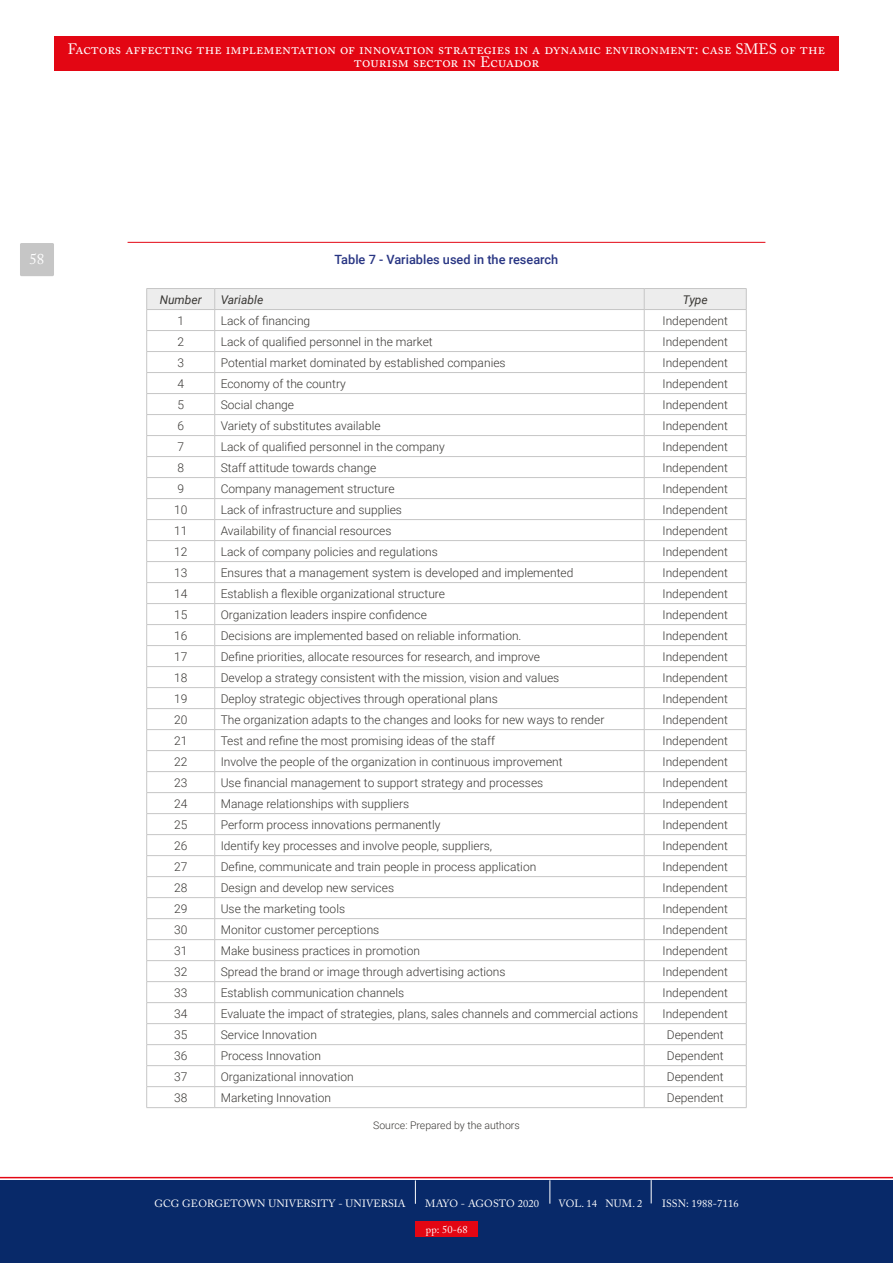
<style>
.page{position:relative;width:893px;height:1263px;background:#fff}
.page>*{position:absolute;margin:0;border:0;box-sizing:border-box;transform-origin:0 0}
.t1{font:15px/13.5px "Adobe Caslon Pro";letter-spacing:.005em;color:#fff;text-align:center}
.t2{font:500 12.75px "Roboto";color:#283583}
.t3{font:300 12px "Roboto";color:#3a3835}
.t4{font:italic 12px "Roboto";color:#3a3835}
.t5{font:10.5px "Adobe Caslon Pro";letter-spacing:.01em;color:#fff}
.t6{font:300 10.5px "Roboto";color:#3a3835}
</style>
<div class="page">
<div style="left:54px;top:37px;width:785px;height:34px;background:#e30613"></div>
<div style="left:0;top:1180px;width:893px;height:83px;background:#082969"></div>
<svg style="left:0;top:1177px;width:893px;height:27px"></svg>
<div style="left:20px;top:243px;width:34px;height:33px;background:#c6c6c6;border-radius:2px"></div>
<hr style="left:128px;top:242px;width:637px;height:1px;background:#e30613">
<hr style="left:215px;top:288px;width:429px;height:1px;background:#c6c6c6">
<hr style="left:644px;top:288px;width:102px;height:1px;background:#c6c6c6">
<hr style="left:147px;top:288px;width:68px;height:1px;background:#c6c6c6">
<svg style="left:146px;top:289px;width:601px;height:818px"></svg>
<hr style="left:147px;top:1107px;width:68px;height:1px;background:#c6c6c6">
<hr style="left:215px;top:1107px;width:429px;height:1px;background:#c6c6c6">
<hr style="left:644px;top:1107px;width:102px;height:1px;background:#c6c6c6">
<div style="left:415px;top:1221px;width:63px;height:16px;background:#e30613"></div>
<p class="t1" style="left:68px;top:42px;width:759px">Factors affecting the implementation of innovation strategies in a dynamic environment: case SMES of the tourism sector in Ecuador</p>
<p class="t1" style="left:29px;top:252px;width:16px">58</p>
<p class="t2" style="left:335px;top:251px;width:225px">Table 7 - Variables used in the research</p>
<p class="t4" style="left:160px;top:291px;width:43px">Number</p>
<p class="t4" style="left:221px;top:291px;width:44px">Variable</p>
<p class="t4" style="left:683px;top:291px;width:26px">Type</p>
<p class="t3" style="left:177px;top:312px;width:8px">1</p>
<p class="t3" style="left:221px;top:312px;width:91px">Lack of financing</p>
<p class="t3" style="left:662px;top:312px;width:67px">Independent</p>
<p class="t3" style="left:177px;top:333px;width:8px">2</p>
<p class="t3" style="left:221px;top:333px;width:214px">Lack of qualified personnel in the market</p>
<p class="t3" style="left:662px;top:333px;width:67px">Independent</p>
<p class="t3" style="left:177px;top:354px;width:8px">3</p>
<p class="t3" style="left:221px;top:354px;width:286px">Potential market dominated by established companies</p>
<p class="t3" style="left:662px;top:354px;width:67px">Independent</p>
<p class="t3" style="left:177px;top:375px;width:8px">4</p>
<p class="t3" style="left:221px;top:375px;width:127px">Economy of the country</p>
<p class="t3" style="left:662px;top:375px;width:67px">Independent</p>
<p class="t3" style="left:177px;top:396px;width:8px">5</p>
<p class="t3" style="left:221px;top:396px;width:75px">Social change</p>
<p class="t3" style="left:662px;top:396px;width:67px">Independent</p>
<p class="t3" style="left:177px;top:417px;width:8px">6</p>
<p class="t3" style="left:221px;top:417px;width:161px">Variety of substitutes available</p>
<p class="t3" style="left:662px;top:417px;width:67px">Independent</p>
<p class="t3" style="left:177px;top:438px;width:8px">7</p>
<p class="t3" style="left:221px;top:438px;width:225px">Lack of qualified personnel in the company</p>
<p class="t3" style="left:662px;top:438px;width:67px">Independent</p>
<p class="t3" style="left:177px;top:459px;width:8px">8</p>
<p class="t3" style="left:221px;top:459px;width:157px">Staff attitude towards change</p>
<p class="t3" style="left:662px;top:459px;width:67px">Independent</p>
<p class="t3" style="left:177px;top:480px;width:8px">9</p>
<p class="t3" style="left:221px;top:480px;width:175px">Company management structure</p>
<p class="t3" style="left:662px;top:480px;width:67px">Independent</p>
<p class="t3" style="left:174px;top:501px;width:15px">10</p>
<p class="t3" style="left:221px;top:501px;width:183px">Lack of infrastructure and supplies</p>
<p class="t3" style="left:662px;top:501px;width:67px">Independent</p>
<p class="t3" style="left:174px;top:522px;width:15px">11</p>
<p class="t3" style="left:221px;top:522px;width:172px">Availability of financial resources</p>
<p class="t3" style="left:662px;top:522px;width:67px">Independent</p>
<p class="t3" style="left:174px;top:543px;width:15px">12</p>
<p class="t3" style="left:221px;top:543px;width:219px">Lack of company policies and regulations</p>
<p class="t3" style="left:662px;top:543px;width:67px">Independent</p>
<p class="t3" style="left:174px;top:564px;width:15px">13</p>
<p class="t3" style="left:221px;top:564px;width:354px">Ensures that a management system is developed and implemented</p>
<p class="t3" style="left:662px;top:564px;width:67px">Independent</p>
<p class="t3" style="left:174px;top:585px;width:15px">14</p>
<p class="t3" style="left:221px;top:585px;width:226px">Establish a flexible organizational structure</p>
<p class="t3" style="left:662px;top:585px;width:67px">Independent</p>
<p class="t3" style="left:174px;top:606px;width:15px">15</p>
<p class="t3" style="left:221px;top:606px;width:208px">Organization leaders inspire confidence</p>
<p class="t3" style="left:662px;top:606px;width:67px">Independent</p>
<p class="t3" style="left:174px;top:627px;width:15px">16</p>
<p class="t3" style="left:221px;top:627px;width:302px">Decisions are implemented based on reliable information.</p>
<p class="t3" style="left:662px;top:627px;width:67px">Independent</p>
<p class="t3" style="left:174px;top:648px;width:15px">17</p>
<p class="t3" style="left:221px;top:648px;width:321px">Define priorities, allocate resources for research, and improve</p>
<p class="t3" style="left:662px;top:648px;width:67px">Independent</p>
<p class="t3" style="left:174px;top:669px;width:15px">18</p>
<p class="t3" style="left:221px;top:669px;width:340px">Develop a strategy consistent with the mission, vision and values</p>
<p class="t3" style="left:662px;top:669px;width:67px">Independent</p>
<p class="t3" style="left:174px;top:690px;width:15px">19</p>
<p class="t3" style="left:221px;top:690px;width:279px">Deploy strategic objectives through operational plans</p>
<p class="t3" style="left:662px;top:690px;width:67px">Independent</p>
<p class="t3" style="left:174px;top:711px;width:15px">20</p>
<p class="t3" style="left:221px;top:711px;width:385px">The organization adapts to the changes and looks for new ways to render</p>
<p class="t3" style="left:662px;top:711px;width:67px">Independent</p>
<p class="t3" style="left:174px;top:732px;width:15px">21</p>
<p class="t3" style="left:221px;top:732px;width:276px">Test and refine the most promising ideas of the staff</p>
<p class="t3" style="left:662px;top:732px;width:67px">Independent</p>
<p class="t3" style="left:174px;top:753px;width:15px">22</p>
<p class="t3" style="left:221px;top:753px;width:343px">Involve the people of the organization in continuous improvement</p>
<p class="t3" style="left:662px;top:753px;width:67px">Independent</p>
<p class="t3" style="left:174px;top:774px;width:15px">23</p>
<p class="t3" style="left:221px;top:774px;width:324px">Use financial management to support strategy and processes</p>
<p class="t3" style="left:662px;top:774px;width:67px">Independent</p>
<p class="t3" style="left:174px;top:795px;width:15px">24</p>
<p class="t3" style="left:221px;top:795px;width:190px">Manage relationships with suppliers</p>
<p class="t3" style="left:662px;top:795px;width:67px">Independent</p>
<p class="t3" style="left:174px;top:816px;width:15px">25</p>
<p class="t3" style="left:221px;top:816px;width:221px">Perform process innovations permanently</p>
<p class="t3" style="left:662px;top:816px;width:67px">Independent</p>
<p class="t3" style="left:174px;top:837px;width:15px">26</p>
<p class="t3" style="left:221px;top:837px;width:273px">Identify key processes and involve people, suppliers,</p>
<p class="t3" style="left:662px;top:837px;width:67px">Independent</p>
<p class="t3" style="left:174px;top:858px;width:15px">27</p>
<p class="t3" style="left:221px;top:858px;width:317px">Define, communicate and train people in process application</p>
<p class="t3" style="left:662px;top:858px;width:67px">Independent</p>
<p class="t3" style="left:174px;top:879px;width:15px">28</p>
<p class="t3" style="left:221px;top:879px;width:175px">Design and develop new services</p>
<p class="t3" style="left:662px;top:879px;width:67px">Independent</p>
<p class="t3" style="left:174px;top:900px;width:15px">29</p>
<p class="t3" style="left:221px;top:900px;width:126px">Use the marketing tools</p>
<p class="t3" style="left:662px;top:900px;width:67px">Independent</p>
<p class="t3" style="left:174px;top:921px;width:15px">30</p>
<p class="t3" style="left:221px;top:921px;width:160px">Monitor customer perceptions</p>
<p class="t3" style="left:662px;top:921px;width:67px">Independent</p>
<p class="t3" style="left:174px;top:942px;width:15px">31</p>
<p class="t3" style="left:221px;top:942px;width:201px">Make business practices in promotion</p>
<p class="t3" style="left:662px;top:942px;width:67px">Independent</p>
<p class="t3" style="left:174px;top:963px;width:15px">32</p>
<p class="t3" style="left:221px;top:963px;width:286px">Spread the brand or image through advertising actions</p>
<p class="t3" style="left:662px;top:963px;width:67px">Independent</p>
<p class="t3" style="left:174px;top:984px;width:15px">33</p>
<p class="t3" style="left:221px;top:984px;width:185px">Establish communication channels</p>
<p class="t3" style="left:662px;top:984px;width:67px">Independent</p>
<p class="t3" style="left:174px;top:1005px;width:15px">34</p>
<p class="t3" style="left:221px;top:1005px;width:419px">Evaluate the impact of strategies, plans, sales channels and commercial actions</p>
<p class="t3" style="left:662px;top:1005px;width:67px">Independent</p>
<p class="t3" style="left:174px;top:1026px;width:15px">35</p>
<p class="t3" style="left:221px;top:1026px;width:98px">Service Innovation</p>
<p class="t3" style="left:667px;top:1026px;width:58px">Dependent</p>
<p class="t3" style="left:174px;top:1047px;width:15px">36</p>
<p class="t3" style="left:221px;top:1047px;width:102px">Process Innovation</p>
<p class="t3" style="left:667px;top:1047px;width:58px">Dependent</p>
<p class="t3" style="left:174px;top:1068px;width:15px">37</p>
<p class="t3" style="left:221px;top:1068px;width:135px">Organizational innovation</p>
<p class="t3" style="left:667px;top:1068px;width:58px">Dependent</p>
<p class="t3" style="left:174px;top:1089px;width:15px">38</p>
<p class="t3" style="left:221px;top:1089px;width:112px">Marketing Innovation</p>
<p class="t3" style="left:667px;top:1089px;width:58px">Dependent</p>
<p class="t6" style="left:373px;top:1118px;width:148px">Source: Prepared by the authors</p>
<p class="t5" style="left:154px;top:1197px;width:253px">GCG GEORGETOWN UNIVERSITY - UNIVERSIA</p>
<p class="t5" style="left:425px;top:1197px;width:115px">MAYO - AGOSTO 2020</p>
<p class="t5" style="left:559px;top:1197px;width:85px">VOL. 14 NUM. 2</p>
<p class="t5" style="left:662px;top:1197px;width:78px">ISSN: 1988-7116</p>
<p class="t5" style="left:426px;top:1223px;width:43px">pp: 50-68</p>
</div>
